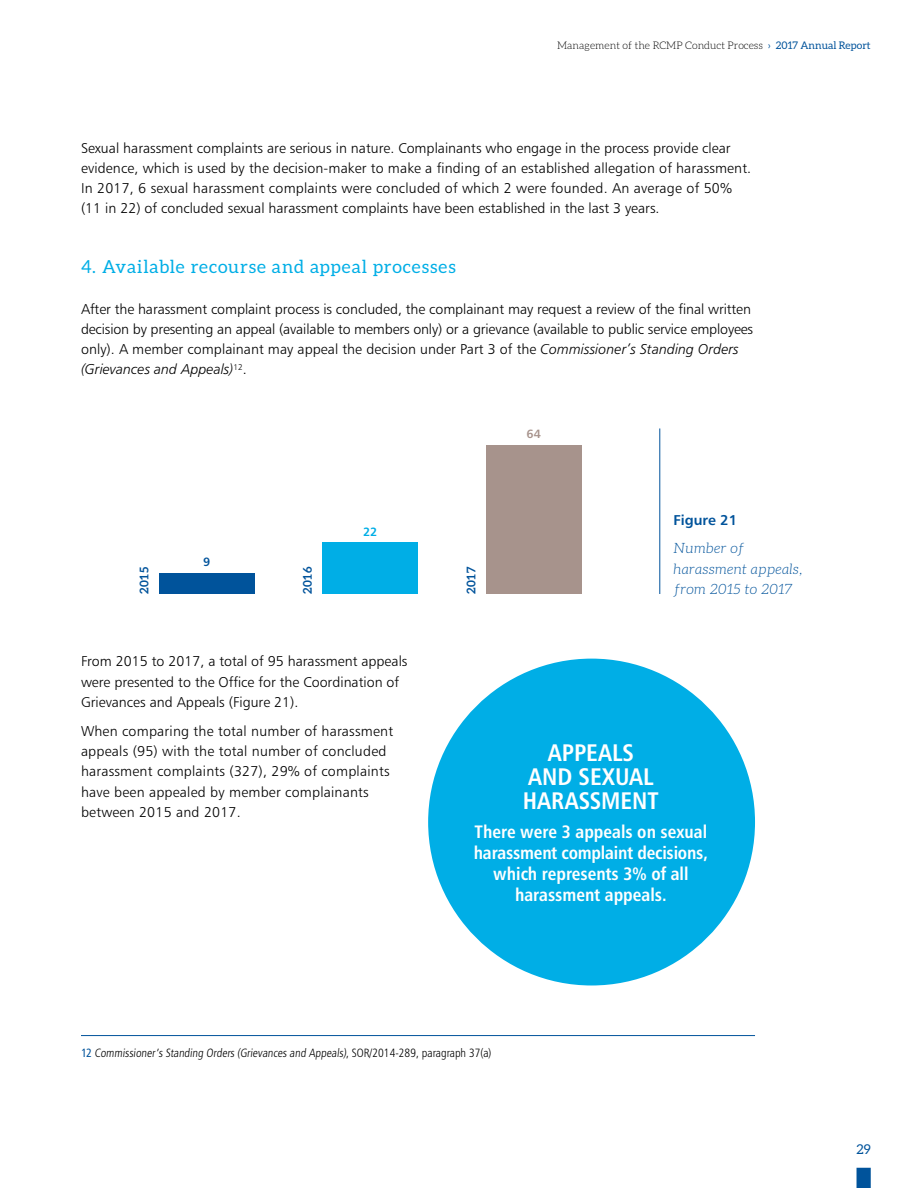
<style>
.page{position:relative;width:918px;height:1188px;background:#fff}
.page>*{position:absolute;margin:0;border:0;box-sizing:border-box;transform-origin:0 0}
.t1{font:24px/24px "Humanist 777 BT Bold Condensed B";color:#fff;text-align:center}
.t2{font:18px/21px "Humanist 777 BT Bold Condensed B";color:#fff;text-align:center}
.t3{font:18px "Aleo";letter-spacing:.05em;color:#00aee6}
.t4{font:14.25px/20.2px "Humanist 777 BT Light B";color:#000}
.t5{font:italic 300 14.25px/20.2px "Aleo";letter-spacing:.025em;color:#00539b}
.t6{font:14.25px "Humanist 777 BT Light Italic B";color:#000}
.t7{font:14.25px "Humanist 777 BT Bold B";color:#00539b}
.t8{font:13.5px "Aleo";color:#00539b}
.t9{font:12px "Humanist 777 BT Light Condensed B";color:#000}
.t10{font:700 12px "Aleo";letter-spacing:.04em;color:#00539b}
.t11{font:12px "Humanist 777 BT Bold B";color:#a7938c}
.t12{font:12px "Humanist 777 BT Bold B";color:#00aee6}
.t13{font:12px "Humanist 777 BT Bold B";color:#00539b}
.t14{font:300 10.5px "Aleo";color:#000}
.s1{font-weight:400;color:#00539b}
.s2{font-family:"Humanist 777 BT Light Italic B"}
.s3{font-family:"Humanist 777 BT Light B"}
.s4{font-family:"Humanist 777 BT Roman Condensed B";color:#00539b}
</style>
<div class="page">
<div style="left:857px;top:1168px;width:14px;height:20px;background:#00539b"></div>
<hr style="left:81px;top:1035px;width:674px;height:1px;background:#00539b">
<div style="left:159px;top:573px;width:96px;height:21px;background:#00539b"></div>
<div style="left:323px;top:543px;width:95px;height:51px;background:#00aee6"></div>
<div style="left:486px;top:445px;width:95px;height:149px;background:#a7938c"></div>
<hr style="left:660px;top:428px;width:1px;height:166px;background:#00539b">
<div style="left:428px;top:659px;width:327px;height:327px;background:#00aee6;border-radius:50%"></div>
<p class="t14" style="left:557px;top:40px;width:315px">Management of the RCMP Conduct Process <span class="s1">› 2017 Annual Report</span></p>
<p class="t4" style="left:81px;top:137px;width:672px">Sexual harassment complaints are serious in nature. Complainants who engage in the process provide clear evidence, which is used by the decision-maker to make a finding of an established allegation of harassment.<br>In 2017, 6 sexual harassment complaints were concluded of which 2 were founded. An average of 50% (11 in 22) of concluded sexual harassment complaints have been established in the last 3 years.</p>
<p class="t3" style="left:81px;top:256px;width:376px">4. Available recourse and appeal processes</p>
<p class="t4" style="left:81px;top:298px;width:674px">After the harassment complaint process is concluded, the complainant may request a review of the final written decision by presenting an appeal (available to members only) or a grievance (available to public service employees only). A member complainant may appeal the decision under Part 3 of the <span class="s2">Commissioner’s Standing Orders</span></p>
<p class="t6" style="left:81px;top:361px;width:167px">(Grievances and Appeals)<sup>12</sup><span class="s3">.</span></p>
<p class="t10" style="left:137px;top:594px;width:29px;rotate:-90deg">2015</p>
<p class="t13" style="left:203px;top:554px;width:9px">9</p>
<p class="t10" style="left:301px;top:594px;width:29px;rotate:-90deg">2016</p>
<p class="t12" style="left:363px;top:524px;width:16px">22</p>
<p class="t4" style="left:81px;top:651px;width:328px">From 2015 to 2017, a total of 95 harassment appeals were presented to the Office for the Coordination of<br>Grievances and Appeals (Figure 21).</p>
<p class="t4" style="left:81px;top:721px;width:314px">When comparing the total number of harassment appeals (95) with the total number of concluded harassment complaints (327), 29% of complaints have been appealed by member complainants between 2015 and 2017.</p>
<p class="t10" style="left:464px;top:594px;width:29px;rotate:-90deg">2017</p>
<p class="t11" style="left:526px;top:426px;width:16px">64</p>
<p class="t7" style="left:674px;top:511px;width:65px">Figure 21</p>
<p class="t5" style="left:674px;top:538px;width:130px">Number of harassment appeals, from 2015 to 2017</p>
<h1 class="t1" style="left:523px;top:740px;width:138px">APPEALS<br>AND SEXUAL<br>HARASSMENT</h1>
<p class="t2" style="left:474px;top:821px;width:236px">There were 3 appeals on sexual harassment complaint decisions, which represents 3% of all harassment appeals.</p>
<p class="t9" style="left:81px;top:1046px;width:412px"><span class="s4">12</span> Commissioner’s Standing Orders (Grievances and Appeals), SOR/2014-289, paragraph 37(a)</p>
<p class="t8" style="left:857px;top:1142px;width:16px">29</p>
</div>
